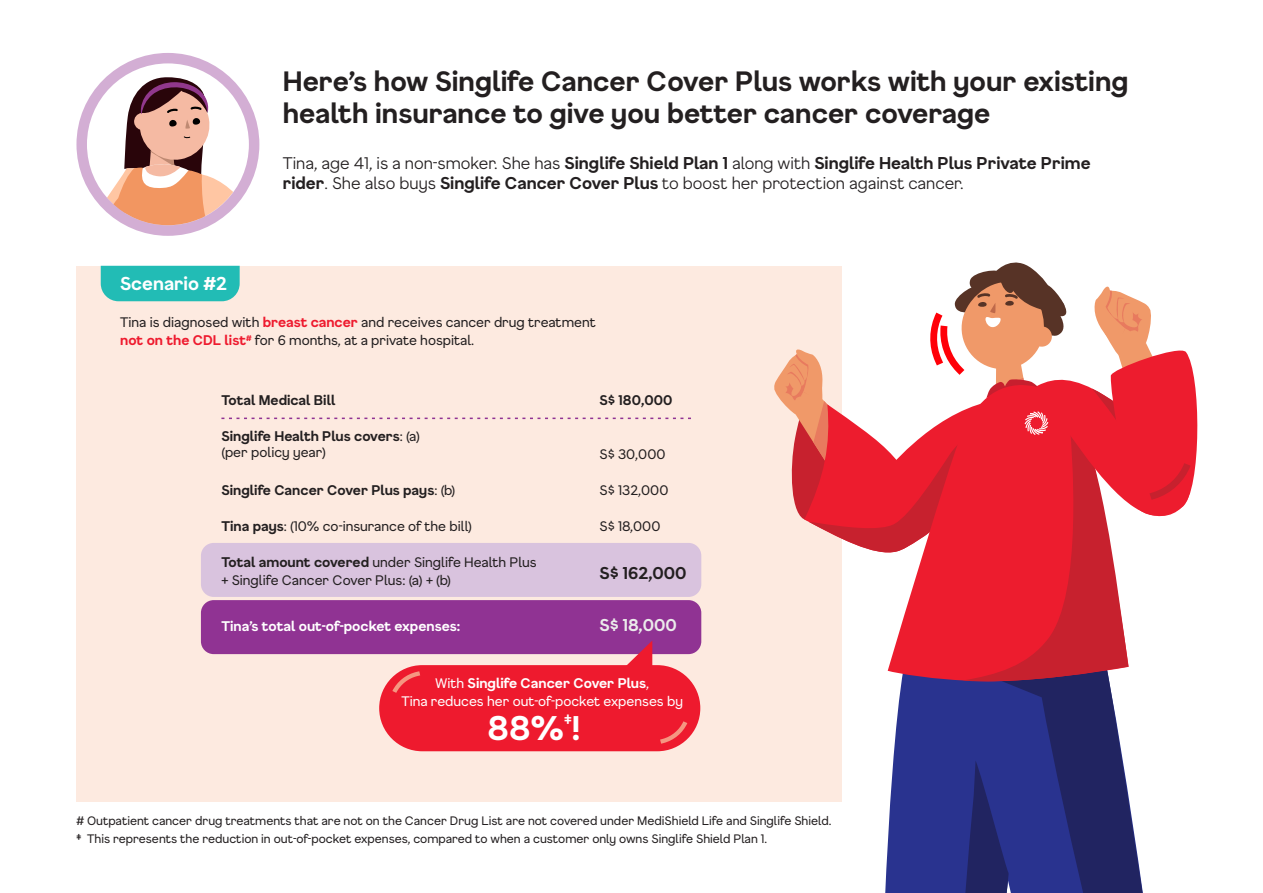
<style>
.page{position:relative;width:1263px;height:893px;background:#fff}
.page>*{position:absolute;margin:0;border:0;box-sizing:border-box;transform-origin:0 0}
.t1{font:700 33px "F37 Gruffy";color:#fff}
.t2{font:700 27px/32.4px "F37 Gruffy";color:#231f20}
.t3{font:700 18px "F37 Gruffy";color:#fff}
.t4{font:300 16.5px/19.8px "F37 Gruffy";color:#231f20}
.t5{font:700 16.5px "F37 Gruffy";color:#231f20}
.t6{font:700 16.5px "F37 Gruffy";color:#ebebeb}
.t7{font:13.5px/18px "F37 Gruffy";color:#231f20}
.t8{font:700 13.5px "F37 Gruffy";color:#231f20}
.t9{font:13.5px/18px "F37 Gruffy";color:#fff;text-align:center}
.t10{font:700 13.5px "F37 Gruffy";color:#fff}
.t11{font:12px "F37 Gruffy";color:#231f20}
.s1{font-weight:700}
.s2{font-weight:700;color:#ee1a2e}
.s3{font-weight:400}
</style>
<div class="page">
<div style="left:76px;top:266px;width:766px;height:535px;background:#fdeae0"></div>
<svg style="left:76px;top:53px;width:183px;height:183px"></svg>
<div style="left:101px;top:266px;width:139px;height:35px;background:#22bcb5"></div>
<svg style="left:885px;top:670px;width:258px;height:223px;background:#3a418a"></svg>
<svg style="left:888px;top:559px;width:241px;height:124px;fill:#ed1c2e"></svg>
<svg style="left:962px;top:559px;width:166px;height:123px;background:#d82939"></svg>
<svg style="left:774px;top:262px;width:424px;height:297px"></svg>
<div style="left:201px;top:543px;width:500px;height:54px;background:#d9c3de;border-radius:13px"></div>
<svg style="left:221px;top:418px;width:470px;height:1px"></svg>
<div style="left:201px;top:600px;width:500px;height:54px;background:#903393;border-radius:13px"></div>
<div style="left:379px;top:665px;width:321px;height:86px;background:#ee1a2e;border-radius:43px"></div>
<svg style="left:619px;top:641px;width:33px;height:25px"></svg>
<svg style="left:392px;top:671px;width:28px;height:22px"></svg>
<svg style="left:660px;top:721px;width:27px;height:23px"></svg>
<p class="t2" style="left:283px;top:64px;width:847px">Here’s how Singlife Cancer Cover Plus works with your existing health insurance to give you better cancer coverage</p>
<p class="t3" style="left:120px;top:271px;width:108px">Scenario #2</p>
<p class="t4" style="left:283px;top:153px;width:809px">Tina, age 41, is a non-smoker. She has <span class="s1">Singlife Shield Plan 1</span> along with <span class="s1">Singlife Health Plus Private Prime rider</span>. She also buys <span class="s1">Singlife Cancer Cover Plus</span> to boost her protection against cancer.</p>
<p class="t7" style="left:120px;top:313px;width:477px">Tina is diagnosed with <span class="s2">breast cancer</span> and receives cancer drug treatment <span class="s2">not on the CDL list</span><sup>#</sup> for 6 months, at a private hospital.</p>
<p class="t8" style="left:221px;top:391px;width:116px">Total Medical Bill</p>
<p class="t8" style="left:599px;top:391px;width:74px">S$ 180,000</p>
<p class="t8" style="left:221px;top:427px;width:200px">Singlife Health Plus covers<span class="s3">: (a)</span></p>
<p class="t7" style="left:221px;top:443px;width:106px">(per policy year)</p>
<p class="t7" style="left:599px;top:445px;width:67px">S$ 30,000</p>
<p class="t8" style="left:221px;top:481px;width:236px">Singlife Cancer Cover Plus pays<span class="s3">: (b)</span></p>
<p class="t7" style="left:599px;top:481px;width:70px">S$ 132,000</p>
<p class="t7" style="left:221px;top:517px;width:252px"><span class="s1">Tina pays</span>: (10% co-insurance of the bill)</p>
<p class="t7" style="left:599px;top:517px;width:62px">S$ 18,000</p>
<p class="t7" style="left:221px;top:553px;width:317px"><span class="s1">Total amount covered</span> under Singlife Health Plus</p>
<p class="t5" style="left:599px;top:562px;width:89px">S$ 162,000</p>
<p class="t7" style="left:221px;top:571px;width:231px">+ Singlife Cancer Cover Plus: (a) + (b)</p>
<p class="t10" style="left:221px;top:617px;width:240px">Tina’s total out-of-pocket expenses:</p>
<p class="t6" style="left:599px;top:614px;width:79px">S$ 18,000</p>
<p class="t9" style="left:401px;top:674px;width:283px">With <span class="s1">Singlife Cancer Cover Plus</span>,<br>Tina reduces her out-of-pocket expenses by</p>
<p class="t1" style="left:487px;top:706px;width:94px">88%<sup>‡</sup>!</p>
<p class="t11" style="left:76px;top:813px;width:756px"># Outpatient cancer drug treatments that are not on the Cancer Drug List are not covered under MediShield Life and Singlife Shield.</p>
<p class="t11" style="left:76px;top:831px;width:692px">‡ This represents the reduction in out-of-pocket expenses, compared to when a customer only owns Singlife Shield Plan 1.</p>
</div>
